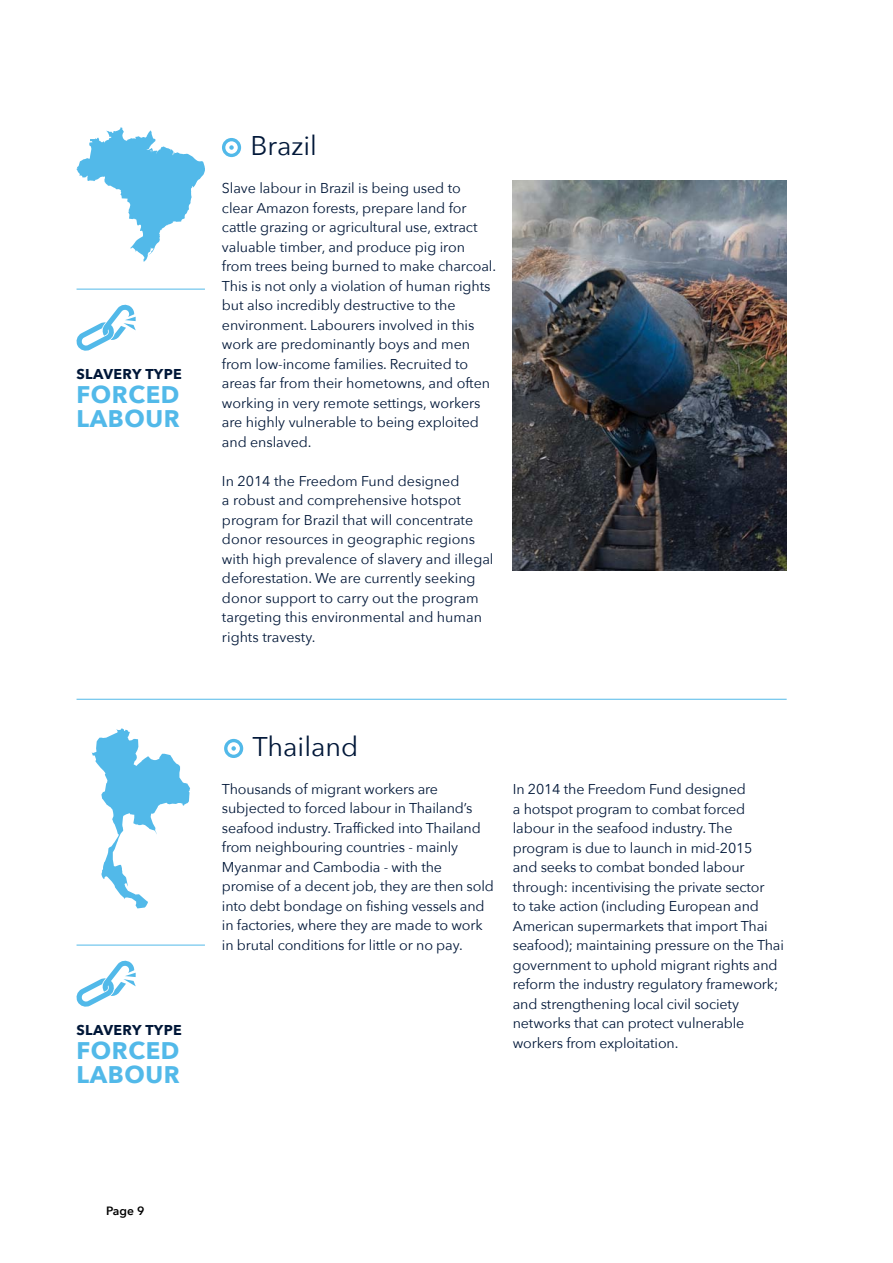
<style>
.page{position:relative;width:893px;height:1263px;background:#fff}
.page>*{position:absolute;margin:0;border:0;box-sizing:border-box;transform-origin:0 0}
.t1{font:27px "Avenir Next";color:#001738}
.t2{font:700 24px/24px "Avenir Next";letter-spacing:.025em;color:#52b9e9}
.t3{font:14.25px/19.5px "Avenir Next";letter-spacing:-.01em;color:#001738}
.t4{font:700 14.25px "Avenir Next";letter-spacing:.025em;color:#001738}
.t5{font:600 12px "Avenir Next";color:#000}
</style>
<div class="page">
<hr style="left:77px;top:945px;width:128px;height:1px;background:#52b9e9">
<svg style="left:224px;top:739px;width:19px;height:19px"></svg>
<svg style="left:76px;top:960px;width:60px;height:47px"></svg>
<svg style="left:91px;top:728px;width:99px;height:180px"></svg>
<hr style="left:77px;top:289px;width:128px;height:1px;background:#52b9e9">
<hr style="left:77px;top:699px;width:710px;height:1px;background:#52b9e9">
<svg style="left:222px;top:138px;width:19px;height:19px"></svg>
<svg style="left:76px;top:304px;width:60px;height:47px"></svg>
<svg style="left:77px;top:128px;width:128px;height:134px"></svg>
<img style="left:513px;top:181px;width:274px;height:389px">
<p class="t4" style="left:77px;top:362px;width:107px">SLAVERY TYPE</p>
<h2 class="t2" style="left:77px;top:382px;width:105px">FORCED<br>LABOUR</h2>
<p class="t4" style="left:77px;top:1017px;width:107px">SLAVERY TYPE</p>
<h2 class="t2" style="left:77px;top:1038px;width:105px">FORCED<br>LABOUR</h2>
<h1 class="t1" style="left:250px;top:122px;width:68px">Brazil</h1>
<p class="t3" style="left:222px;top:178px;width:276px">Slave labour in Brazil is being used to<br>clear Amazon forests, prepare land for cattle grazing or agricultural use, extract valuable timber, and produce pig iron from trees being burned to make charcoal.<br>This is not only a violation of human rights but also incredibly destructive to the environment. Labourers involved in this work are predominantly boys and men from low-income families. Recruited to areas far from their hometowns, and often working in very remote settings, workers are highly vulnerable to being exploited and enslaved.</p>
<p class="t3" style="left:222px;top:470px;width:273px">In 2014 the Freedom Fund designed<br>a robust and comprehensive hotspot program for Brazil that will concentrate donor resources in geographic regions with high prevalence of slavery and illegal deforestation. We are currently seeking donor support to carry out the program targeting this environmental and human rights travesty.</p>
<h1 class="t1" style="left:253px;top:723px;width:107px">Thailand</h1>
<p class="t3" style="left:222px;top:778px;width:273px">Thousands of migrant workers are subjected to forced labour in Thailand’s seafood industry. Trafficked into Thailand from neighbouring countries - mainly Myanmar and Cambodia - with the promise of a decent job, they are then sold into debt bondage on fishing vessels and in factories, where they are made to work in brutal conditions for little or no pay.</p>
<p class="t3" style="left:513px;top:779px;width:273px">In 2014 the Freedom Fund designed<br>a hotspot program to combat forced labour in the seafood industry. The program is due to launch in mid-2015<br>and seeks to combat bonded labour through: incentivising the private sector<br>to take action (including European and American supermarkets that import Thai seafood); maintaining pressure on the Thai government to uphold migrant rights and reform the industry regulatory framework; and strengthening local civil society networks that can protect vulnerable workers from exploitation.</p>
<p class="t5" style="left:106px;top:1200px;width:40px">Page 9</p>
</div>
